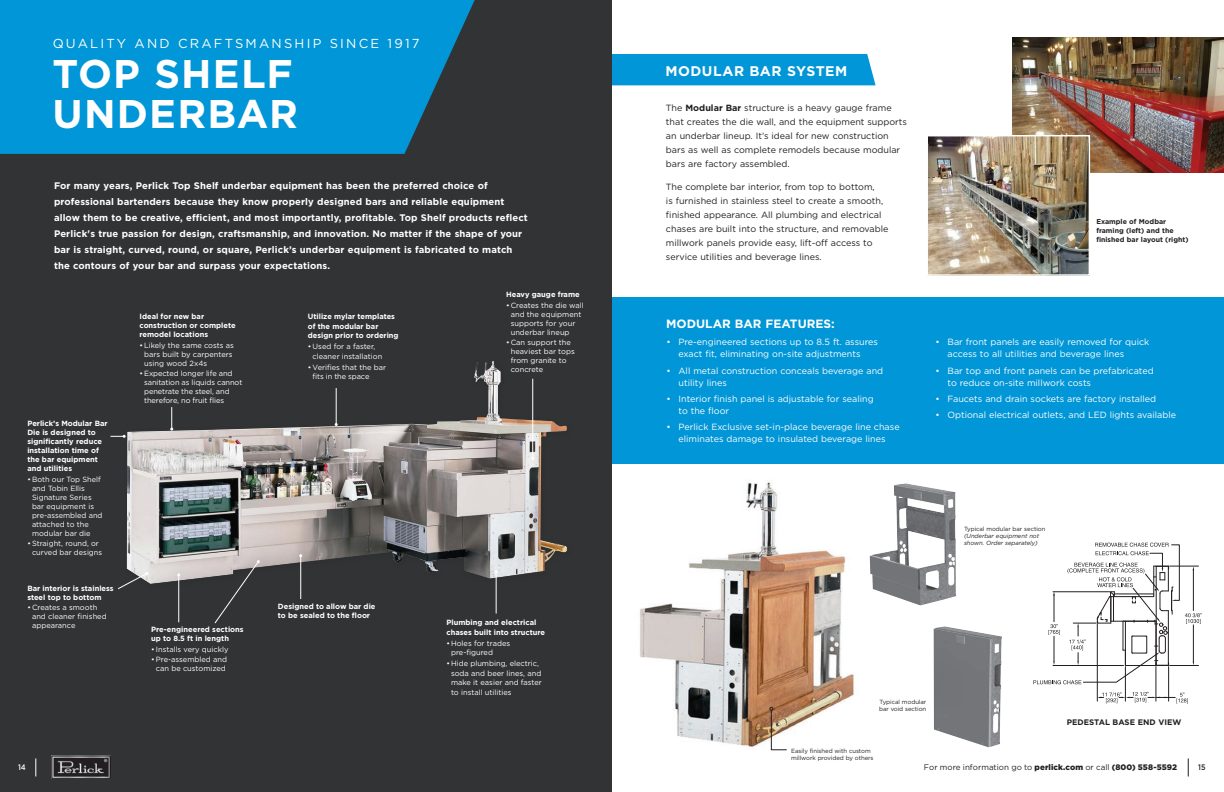
<style>
.page{position:relative;width:1224px;height:792px;background:#fff}
.page>*{position:absolute;margin:0;border:0;box-sizing:border-box;transform-origin:0 0}
.t1{font:700 40px "Gotham";letter-spacing:.03em;color:#fff}
.t2{font:700 14px "Gotham";letter-spacing:.03em;color:#fff}
.t3{font:13px "Gotham";letter-spacing:.17em;color:#fff}
.t4{font:700 12px "Gotham";color:#fff}
.t5{font:700 9.5px/16px "Gotham";letter-spacing:.01em;color:#fff}
.t6{font:9px/12px "Gotham";color:#fff}
.t7{font:9px/14px "Gotham";color:#231f20}
.t8{font:8px "Gotham";letter-spacing:.005em;color:#231f20}
.t9{font:700 8px "Gotham";color:#231f20}
.t10{font:500 8px "Gotham";color:#fff;scale:.9 1}
.t11{font:500 8px "Gotham";color:#231f20;scale:.9 1}
.t12{font:7.5px/9px "Gotham";color:#fff}
.t13{font:700 7.5px/9px "Gotham";color:#fff}
.t14{font:700 7px/9px "Gotham";color:#231f20}
.t15{font:6px/7px "Gotham";letter-spacing:-.01em;color:#231f20}
.t16{font:italic 6px/7px "Gotham";letter-spacing:-.01em;color:#231f20}
.s1{font-weight:700}
.s2{font-style:normal}
.s3{font-weight:900}
</style>
<div class="page">
<svg style="left:1188px;top:758px;width:1px;height:18px"></svg>
<div style="left:612px;top:54px;width:264px;height:31px;background:#0196d7"></div>
<div style="left:0;top:0;width:612px;height:792px;background:#313334"></div>
<svg style="left:0;top:0;width:475px;height:154px;background:#048eca"></svg>
<svg style="left:36px;top:758px;width:1px;height:18px"></svg>
<img style="left:51px;top:755px;width:59px;height:24px">
<img style="left:127px;top:361px;width:441px;height:223px">
<hr style="left:496px;top:572px;width:1px;height:42px;background:#fff">
<hr style="left:178px;top:575px;width:1px;height:47px;background:#fff">
<hr style="left:300px;top:556px;width:1px;height:43px;background:#fff">
<svg style="left:111px;top:435px;width:15px;height:3px"></svg>
<svg style="left:170px;top:407px;width:3px;height:24px"></svg>
<hr style="left:336px;top:388px;width:1px;height:37px;background:#fff">
<hr style="left:532px;top:379px;width:1px;height:79px;background:#fff">
<svg style="left:214px;top:560px;width:46px;height:64px"></svg>
<img style="left:640px;top:482px;width:214px;height:266px">
<div style="left:612px;top:297px;width:612px;height:167px;background:#0196d7"></div>
<hr style="left:1168px;top:667px;width:1px;height:34px;background:#231f20">
<hr style="left:1097px;top:624px;width:1px;height:77px;background:#231f20">
<hr style="left:1156px;top:667px;width:1px;height:34px;background:#231f20">
<hr style="left:1125px;top:667px;width:1px;height:34px;background:#231f20">
<svg style="left:1097px;top:692px;width:91px;height:11px"></svg>
<svg style="left:1033px;top:543px;width:169px;height:141px"></svg>
<img style="left:870px;top:483px;width:35px;height:100px">
<img style="left:933px;top:626px;width:55px;height:121px">
<svg style="left:769px;top:707px;width:18px;height:44px"></svg>
<img style="left:1012px;top:37px;width:212px;height:135px">
<img style="left:929px;top:137px;width:159px;height:137px">
<div style="left:927px;top:135px;width:163px;height:141px;border:1px solid #fff"></div>
<svg style="left:118px;top:572px;width:30px;height:18px"></svg>
<p class="t3" style="left:53px;top:35px;width:368px">QUALITY AND CRAFTSMANSHIP SINCE 1917</p>
<p class="t1" style="left:52px;top:48px;width:242px">TOP SHELF</p>
<p class="t1" style="left:52px;top:88px;width:247px">UNDERBAR</p>
<p class="t5" style="left:54px;top:178px;width:475px">For many years, Perlick Top Shelf underbar equipment has been the preferred choice of professional bartenders because they know properly designed bars and reliable equipment allow them to be creative, efficient, and most importantly, profitable. Top Shelf products reflect Perlick's true passion for design, craftsmanship, and innovation. No matter if the shape of your bar is straight, curved, round, or square, Perlick’s underbar equipment is fabricated to match the contours of your bar and surpass your expectations.</p>
<p class="t13" style="left:506px;top:290px;width:75px">Heavy gauge frame</p>
<p class="t12" style="left:511px;top:300px;width:75px;text-indent:-5px">•Creates the die wall and the equipment supports for your underbar lineup</p>
<p class="t12" style="left:511px;top:338px;width:66px;text-indent:-5px">•Can support the heaviest bar tops from granite to concrete</p>
<p class="t13" style="left:140px;top:312px;width:98px">Ideal for new bar construction or complete remodel locations</p>
<p class="t12" style="left:144px;top:341px;width:91px;text-indent:-5px">•Likely the same costs as bars built by carpenters using wood 2x4s</p>
<p class="t12" style="left:144px;top:369px;width:100px;text-indent:-5px">• Expected longer life and sanitation as liquids cannot penetrate the steel, and therefore, no fruit flies</p>
<p class="t13" style="left:308px;top:312px;width:92px;line-height:9.5px">Utilize mylar templates of the modular bar design prior to ordering</p>
<p class="t12" style="left:313px;top:342px;width:71px;line-height:9.5px;text-indent:-5px">•Used for a faster, cleaner installation</p>
<p class="t12" style="left:313px;top:362px;width:75px;line-height:9.5px;text-indent:-5px">•Verifies that the bar fits in the space</p>
<p class="t13" style="left:27px;top:419px;width:82px">Perlick’s Modular Bar<br>Die is designed to significantly reduce installation time of the bar equipment and utilities</p>
<p class="t12" style="left:32px;top:474px;width:72px;text-indent:-5px">• Both our Top Shelf and Tobin Ellis<br>Signature Series bar equipment is pre-assembled and attached to the modular bar die</p>
<p class="t12" style="left:32px;top:539px;width:72px;text-indent:-5px">•Straight, round, or curved bar designs</p>
<p class="t13" style="left:27px;top:584px;width:88px">Bar interior is stainless steel top to bottom</p>
<p class="t12" style="left:32px;top:603px;width:76px;text-indent:-5px">•Creates a smooth and cleaner finished appearance</p>
<p class="t13" style="left:151px;top:625px;width:94px">Pre-engineered sections up to 8.5 ft in length</p>
<p class="t12" style="left:151px;top:645px;width:79px">• Installs very quickly</p>
<p class="t12" style="left:151px;top:655px;width:77px;text-align:center">•Pre-assembled and can be customized</p>
<p class="t13" style="left:278px;top:601px;width:99px;line-height:9.5px">Designed to allow bar die to be sealed to the floor</p>
<p class="t13" style="left:446px;top:618px;width:100px;line-height:9.5px">Plumbing and electrical chases built into structure</p>
<p class="t12" style="left:451px;top:638px;width:61px;line-height:9.5px;text-indent:-5px">•Holes for trades pre-figured</p>
<p class="t12" style="left:451px;top:659px;width:92px;line-height:9.5px;text-indent:-5px">•Hide plumbing, electric, soda and beer lines, and make it easier and faster to install utilities</p>
<p class="t2" style="left:666px;top:61px;width:183px">MODULAR BAR SYSTEM</p>
<p class="t7" style="left:666px;top:101px;width:243px">The <span class="s1">Modular Bar</span> structure is a heavy gauge frame that creates the die wall, and the equipment supports an underbar lineup. It’s ideal for new construction bars as well as complete remodels because modular bars are factory assembled.</p>
<p class="t7" style="left:666px;top:180px;width:224px">The complete bar interior, from top to bottom,<br>is furnished in stainless steel to create a smooth, finished appearance. All plumbing and electrical chases are built into the structure, and removable millwork panels provide easy, lift-off access to service utilities and beverage lines.</p>
<p class="t4" style="left:666px;top:316px;width:170px">MODULAR BAR FEATURES:</p>
<p class="t6" style="left:679px;top:336px;width:201px;text-indent:-12px">• Pre-engineered sections up to 8.5 ft. assures exact fit, eliminating on-site adjustments</p>
<p class="t6" style="left:679px;top:364px;width:206px;text-indent:-12px">• All metal construction conceals beverage and utility lines</p>
<p class="t6" style="left:679px;top:393px;width:197px;text-indent:-12px">• Interior finish panel is adjustable for sealing to the floor</p>
<p class="t6" style="left:667px;top:421px;width:235px;text-align:center">• Perlick Exclusive set-in-place beverage line chase eliminates damage to insulated beverage lines</p>
<p class="t14" style="left:1096px;top:217px;width:94px">Example of Modbar framing (left) and the finished bar layout (right)</p>
<p class="t6" style="left:948px;top:336px;width:203px;text-indent:-12px">• Bar front panels are easily removed for quick access to all utilities and beverage lines</p>
<p class="t6" style="left:948px;top:364px;width:208px;text-indent:-12px">• Bar top and front panels can be prefabricated to reduce on-site millwork costs</p>
<p class="t6" style="left:936px;top:393px;width:222px">• Faucets and drain sockets are factory installed</p>
<p class="t6" style="left:936px;top:409px;width:242px">• Optional electrical outlets, and LED lights available</p>
<p class="t16" style="left:964px;top:526px;width:83px"><span class="s2">Typical modular bar section </span>(Underbar equipment not shown. Order separately)</p>
<p class="t15" style="left:879px;top:699px;width:49px">Typical modular bar void section</p>
<p class="t15" style="left:791px;top:747px;width:84px">Easily finished with custom millwork provided by others</p>
<p class="t9" style="left:1067px;top:717px;width:116px">PEDESTAL BASE END VIEW</p>
<p class="t10" style="left:18px;top:762px;width:10px">14</p>
<p class="t8" style="left:924px;top:762px;width:255px">For more information go to <span class="s3">perlick.com</span> or call <span class="s3">(800) 558-5592</span></p>
<p class="t11" style="left:1198px;top:762px;width:10px">15</p>
</div>
